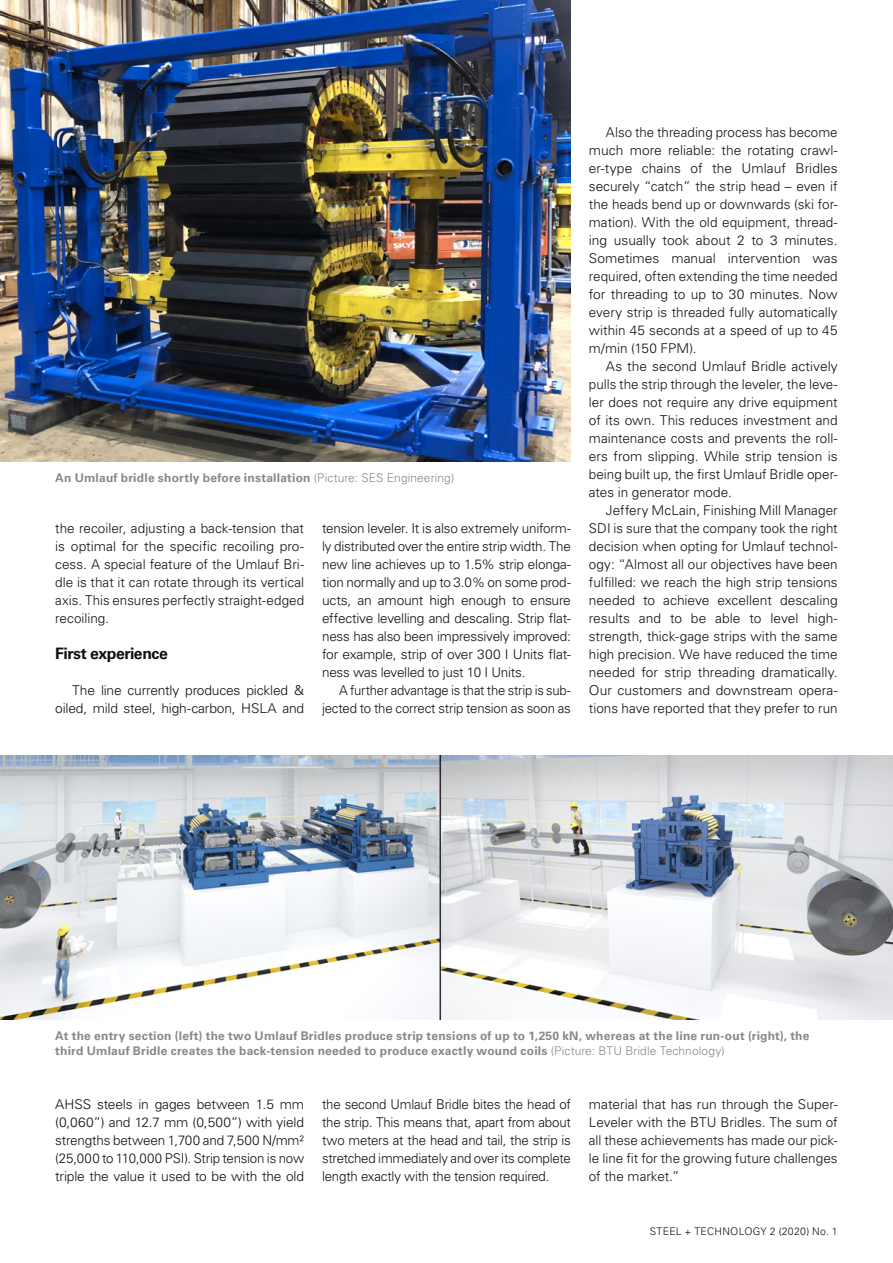
<style>
.page{position:relative;width:893px;height:1263px;background:#fff}
.page>*{position:absolute;margin:0;border:0;box-sizing:border-box;transform-origin:0 0}
.Zwischenzeile_E{font:700 15.75px "Univers LT Std";letter-spacing:-.025em;color:#12120d}
.Fließtext_mit_Einzug{font:300 13.5px/18px "Univers LT Std";letter-spacing:-.01em;color:#12120d;text-align:justify}
.Bildunterschrift_E{font:700 12px/15px "Univers LT Std";letter-spacing:.02em;color:#878988}
.t1{font:300 10.5px "Univers LT Std";letter-spacing:.025em;color:#12120d}
.s1{font-weight:300}
</style>
<div class="page">
<img style="left:0;top:0;width:571px;height:461px">
<img style="left:0;top:756px;width:893px;height:263px">
<p class="Bildunterschrift_E" style="left:55px;top:470px;width:401px">An Umlauf bridle shortly before installation <span class="s1">(Picture: SES Engineering)</span></p>
<p class="Fließtext_mit_Einzug" style="left:55px;top:520px;width:250px">the recoiler, adjusting a back-tension that is optimal for the specific recoiling pro&shy;cess. A special feature of the Umlauf Bri&shy;dle is that it can rotate through its vertical axis. This ensures perfectly straight-edged recoiling.</p>
<p class="Zwischenzeile_E" style="left:55px;top:645px;width:114px">First experience</p>
<p class="Fließtext_mit_Einzug" style="left:55px;top:682px;width:250px;text-align:right">The line currently produces pickled &amp; oiled, mild steel, high-carbon, HSLA and</p>
<p class="Fließtext_mit_Einzug" style="left:322px;top:520px;width:250px">tension leveler. It is also extremely uniform&shy;ly distributed over the entire strip width. The new line achieves up to 1.5% strip elonga&shy;tion normally and up to 3.0% on some prod&shy;ucts, an amount high enough to ensure effective levelling and descaling. Strip flat&shy;ness has also been impressively improved: for example, strip of over 300 I Units flat&shy;ness was levelled to just 10 I Units.</p>
<p class="Fließtext_mit_Einzug" style="left:322px;top:682px;width:250px;text-align:right">A further advantage is that the strip is sub&shy;jected to the correct strip tension as soon as</p>
<p class="Fließtext_mit_Einzug" style="left:589px;top:124px;width:250px;text-indent:17px">Also the threading process has become much more reliable: the rotating crawl&shy;er-type chains of the Umlauf Bridles securely “catch” the strip head – even if the heads bend up or downwards (ski for&shy;mation). With the old equipment, thread&shy;ing usually took about 2 to 3 minutes.<br>Sometimes manual intervention was required, often extending the time needed for threading to up to 30 minutes. Now every strip is threaded fully automatically within 45 seconds at a speed of up to 45 m/min (150 FPM).</p>
<p class="Fließtext_mit_Einzug" style="left:589px;top:358px;width:250px;text-indent:17px">As the second Umlauf Bridle actively pulls the strip through the leveler, the leve&shy;ler does not require any drive equipment of its own. This reduces investment and maintenance costs and prevents the roll&shy;ers from slipping. While strip tension is being built up, the first Umlauf Bridle oper&shy;ates in generator mode.</p>
<p class="Fließtext_mit_Einzug" style="left:589px;top:502px;width:250px;text-indent:17px">Jeffery McLain, Finishing Mill Manager SDI is sure that the company took the right decision when opting for Umlauf technol&shy;ogy: “Almost all our objectives have been fulfilled: we reach the high strip tensions needed to achieve excellent descaling results and to be able to level high&shy;strength, thick-gage strips with the same high precision. We have reduced the time needed for strip threading dramatically.<br>Our customers and downstream opera&shy;tions have reported that they prefer to run</p>
<p class="Bildunterschrift_E" style="left:55px;top:1028px;width:756px">At the entry section (left) the two Umlauf Bridles produce strip tensions of up to 1,250 kN, whereas at the line run-out (right), the third Umlauf Bridle creates the back-tension needed to produce exactly wound coils <span class="s1">(Picture: BTU Bridle Technology)</span></p>
<p class="Fließtext_mit_Einzug" style="left:55px;top:1096px;width:250px">AHSS steels in gages between 1.5 mm (0,060”) and 12.7 mm (0,500”) with yield strengths between 1,700 and 7,500 N/mm² (25,000 to 110,000 PSI). Strip tension is now triple the value it used to be with the old</p>
<p class="Fließtext_mit_Einzug" style="left:322px;top:1096px;width:250px">the second Umlauf Bridle bites the head of the strip. This means that, apart from about two meters at the head and tail, the strip is stretched immediately and over its complete length exactly with the tension required.</p>
<p class="Fließtext_mit_Einzug" style="left:589px;top:1096px;width:250px">material that has run through the Super-Leveler with the BTU Bridles. The sum of all these achievements has made our pick&shy;le line fit for the growing future challenges of the market.”</p>
<p class="t1" style="left:650px;top:1225px;width:189px">STEEL + TECHNOLOGY 2 (2020) No. 1</p>
</div>
